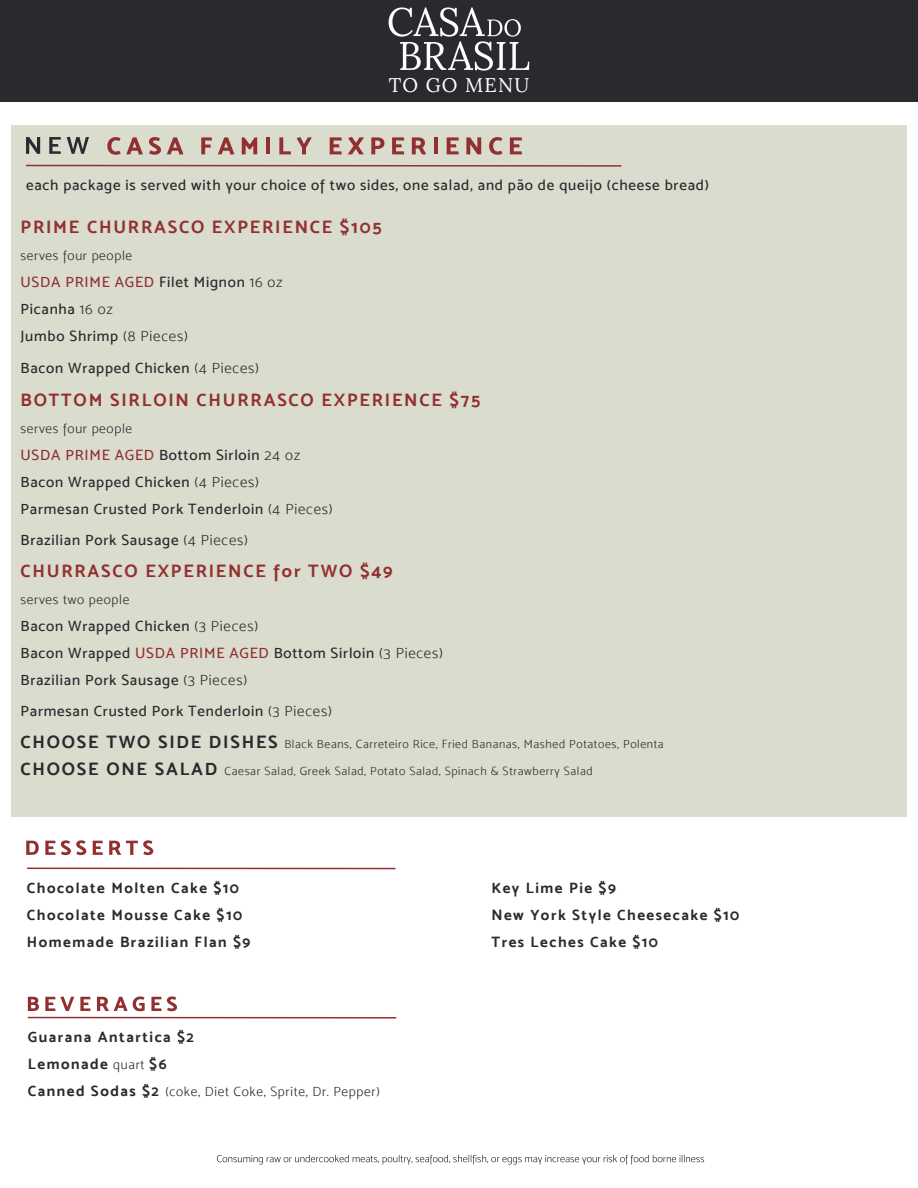
<style>
.page{position:relative;width:918px;height:1188px;background:#fff}
.page>*{position:absolute;margin:0;border:0;box-sizing:border-box;transform-origin:0 0}
.t1{font:19.65px "Lora";letter-spacing:.06em;color:#fff}
.t2{font:18px "Mosk Bold 700";letter-spacing:.1em;color:#923031}
.t3{font:15px/27px "Mosk Medium 500";letter-spacing:.05em;color:#292a2d}
.t4{font:15px/27px "Mosk Bold 700";letter-spacing:.1em;color:#292a2d}
.t5{font:13.5px "Mosk Light 300";letter-spacing:.05em;color:#292a2d}
.t6{font:12px "Mosk Light 300";letter-spacing:.05em;color:#292a2d}
.s1{color:#923031}
.s2{font-family:"Mosk Light 300"}
.s3{font-family:"Mosk Bold 700";font-size:18px}
.s4{font-family:"Mosk Light 300";font-size:13.5px}
.s5{font-family:"Mosk Bold 700";font-size:15px}
</style>
<div class="page">
<div style="left:11px;top:125px;width:896px;height:692px;background:#dadcce"></div>
<svg style="left:28px;top:997px;width:11px;height:14px"></svg>
<svg style="left:45px;top:997px;width:29px;height:14px"></svg>
<svg style="left:80px;top:997px;width:11px;height:14px"></svg>
<svg style="left:97px;top:996px;width:48px;height:15px"></svg>
<svg style="left:151px;top:996px;width:26px;height:15px"></svg>
<hr style="left:28px;top:1017px;width:368px;height:2px;background:#923031">
<svg style="left:217px;top:1155px;width:487px;height:10px"></svg>
<hr style="left:26px;top:165px;width:595px;height:2px;background:#923031">
<svg style="left:26px;top:137px;width:14px;height:17px"></svg>
<svg style="left:49px;top:137px;width:12px;height:17px"></svg>
<svg style="left:67px;top:137px;width:22px;height:17px"></svg>
<svg style="left:107px;top:137px;width:36px;height:18px"></svg>
<svg style="left:149px;top:137px;width:12px;height:18px"></svg>
<svg style="left:167px;top:137px;width:16px;height:18px"></svg>
<svg style="left:201px;top:137px;width:11px;height:17px"></svg>
<svg style="left:218px;top:137px;width:16px;height:18px"></svg>
<svg style="left:242px;top:137px;width:15px;height:17px"></svg>
<hr style="left:266px;top:137px;width:4px;height:17px;background:#923031">
<svg style="left:279px;top:137px;width:12px;height:17px"></svg>
<svg style="left:297px;top:137px;width:15px;height:17px"></svg>
<svg style="left:330px;top:137px;width:12px;height:17px"></svg>
<svg style="left:348px;top:137px;width:16px;height:17px"></svg>
<svg style="left:371px;top:137px;width:13px;height:17px"></svg>
<svg style="left:392px;top:137px;width:12px;height:17px"></svg>
<svg style="left:412px;top:137px;width:14px;height:17px"></svg>
<hr style="left:434px;top:137px;width:4px;height:17px;background:#923031">
<svg style="left:447px;top:137px;width:12px;height:17px"></svg>
<svg style="left:466px;top:137px;width:15px;height:17px"></svg>
<svg style="left:489px;top:137px;width:14px;height:18px"></svg>
<svg style="left:510px;top:137px;width:12px;height:17px"></svg>
<hr style="left:27px;top:868px;width:368px;height:1px;background:#923031">
<svg style="left:26px;top:841px;width:13px;height:14px"></svg>
<svg style="left:45px;top:840px;width:41px;height:15px"></svg>
<svg style="left:93px;top:841px;width:10px;height:14px"></svg>
<svg style="left:109px;top:840px;width:44px;height:15px"></svg>
<div style="left:0;top:0;width:918px;height:102px;background:#292a2d"></div>
<img style="left:388px;top:7px;width:142px;height:64px">
<h1 class="t1" style="left:389px;top:73px;width:142px">TO GO MENU</h1>
<p class="t3" style="left:26px;top:171px;width:684px">each package is served with your choice of two sides, one salad, and pão de queijo (cheese bread)</p>
<p class="t2" style="left:21px;top:216px;width:363px">PRIME CHURRASCO EXPERIENCE $105</p>
<p class="t5" style="left:21px;top:248px;width:113px">serves four people</p>
<p class="t3" style="left:21px;top:268px;width:264px"><span class="s1">USDA PRIME AGED</span> Filet Mignon <span class="s2">16 oz<br></span>Picanha <span class="s2">16 oz<br></span>Jumbo Shrimp <span class="s2">(8 Pieces)</span></p>
<p class="t3" style="left:21px;top:354px;width:240px">Bacon Wrapped Chicken <span class="s2">(4 Pieces)</span></p>
<p class="t2" style="left:21px;top:389px;width:461px">BOTTOM SIRLOIN CHURRASCO EXPERIENCE $75</p>
<p class="t5" style="left:21px;top:420px;width:113px">serves four people</p>
<p class="t3" style="left:21px;top:441px;width:314px"><span class="s1">USDA PRIME AGED</span> Bottom Sirloin <span class="s2">24 oz<br></span>Bacon Wrapped Chicken <span class="s2">(4 Pieces)<br></span>Parmesan Crusted Pork Tenderloin <span class="s2">(4 Pieces)</span></p>
<p class="t3" style="left:21px;top:526px;width:229px">Brazilian Pork Sausage <span class="s2">(4 Pieces)</span></p>
<p class="t2" style="left:21px;top:560px;width:374px">CHURRASCO EXPERIENCE for TWO $49</p>
<p class="t5" style="left:21px;top:591px;width:110px">serves two people</p>
<p class="t3" style="left:21px;top:612px;width:424px">Bacon Wrapped Chicken <span class="s2">(3 Pieces)<br></span>Bacon Wrapped <span class="s1">USDA PRIME AGED</span> Bottom Sirloin <span class="s2">(3 Pieces)<br></span>Brazilian Pork Sausage <span class="s2">(3 Pieces)</span></p>
<p class="t3" style="left:21px;top:697px;width:313px">Parmesan Crusted Pork Tenderloin <span class="s2">(3 Pieces)</span></p>
<p class="t6" style="left:21px;top:737px;width:645px"><span class="s3">CHOOSE TWO SIDE DISHES</span> Black Beans, Carreteiro Rice, Fried Bananas, Mashed Potatoes, Polenta</p>
<p class="t6" style="left:21px;top:764px;width:574px"><span class="s3">CHOOSE ONE SALAD</span> Caesar Salad, Greek Salad, Potato Salad, Spinach &amp; Strawberry Salad</p>
<p class="t4" style="left:27px;top:874px;width:225px">Chocolate Molten Cake $10<br>Chocolate Mousse Cake $10<br>Homemade Brazilian Flan $9</p>
<p class="t4" style="left:491px;top:874px;width:250px">Key Lime Pie $9<br>New York Style Cheesecake $10<br>Tres Leches Cake $10</p>
<p class="t4" style="left:28px;top:1023px;width:168px">Guarana Antartica $2<br>Lemonade <span class="s4">quart</span> $6</p>
<p class="t5" style="left:28px;top:1084px;width:354px"><span class="s5">Canned Sodas $2</span> (coke, Diet Coke, Sprite, Dr. Pepper)</p>
</div>
